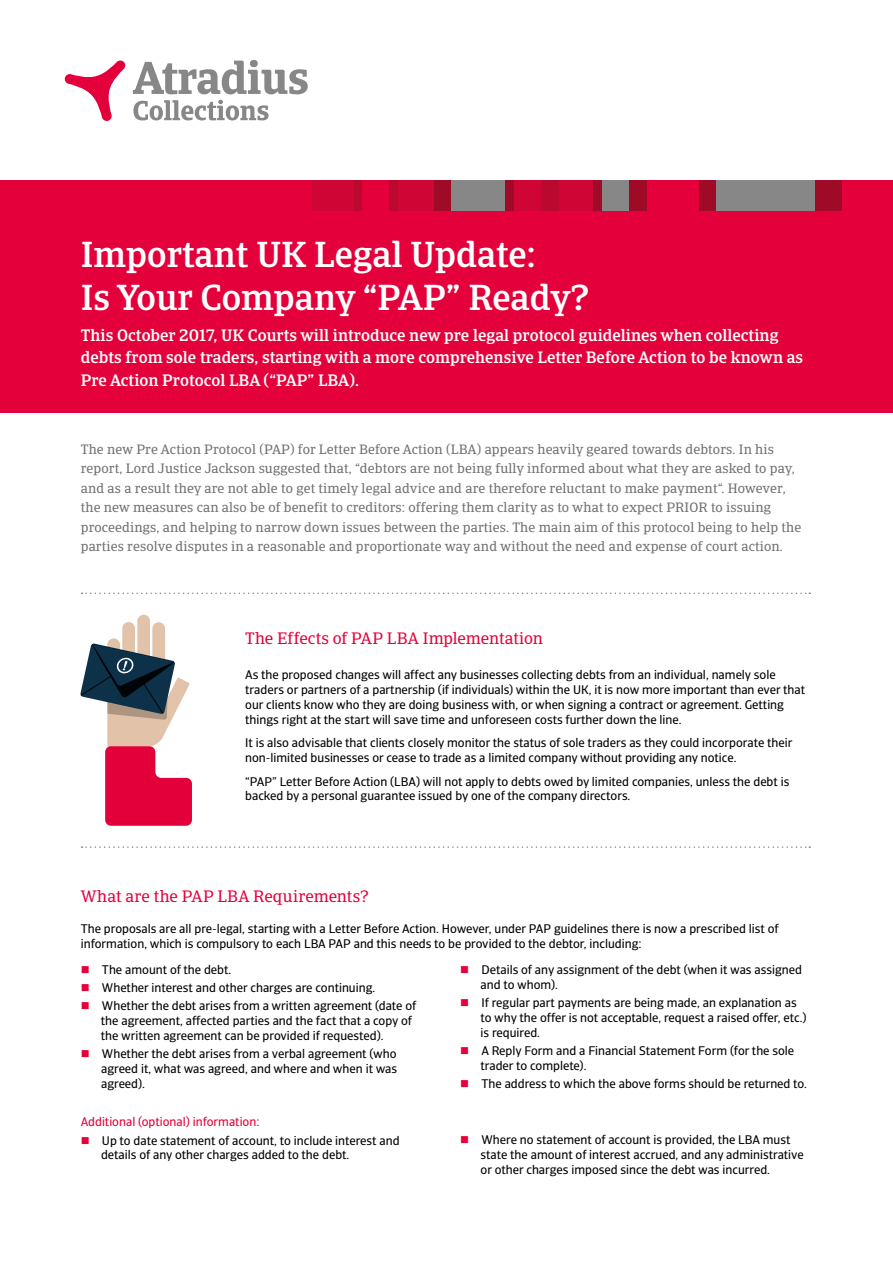
<style>
.page{position:relative;width:893px;height:1263px;background:#fff}
.page>*{position:absolute;margin:0;border:0;box-sizing:border-box;transform-origin:0 0}
.t1{font:500 36px/43.2px "Catalana";color:#fff}
.t2{font:500 16.5px/22.5px "Catalana";letter-spacing:.005em;color:#fff}
.t3{font:16.5px "Catalana";letter-spacing:.005em;color:#e4003a}
.t4{font:13.5px/19.5px "Catalana";letter-spacing:.01em;color:#706f6f}
.t5{font:12.45px/15px "Catalana Sans";color:#000}
.t6{font:12.45px "Catalana Sans";color:#e4003a}
.s1{color:#e4003a}
</style>
<div class="page">
<div style="left:0;top:211px;width:893px;height:201px;background:#e4003a"></div>
<div style="left:0;top:180px;width:893px;height:31px;background:#e4003a"></div>
<div style="left:353px;top:180px;width:9px;height:31px;background:#ba092f"></div>
<div style="left:312px;top:180px;width:41px;height:31px;background:#cf0535"></div>
<div style="left:398px;top:180px;width:36px;height:31px;background:#cf0535"></div>
<div style="left:559px;top:180px;width:34px;height:31px;background:#cf0535"></div>
<div style="left:434px;top:180px;width:18px;height:31px;background:#9f0b27"></div>
<div style="left:541px;top:180px;width:18px;height:31px;background:#ba092f"></div>
<div style="left:629px;top:180px;width:18px;height:31px;background:#9f0b27"></div>
<div style="left:815px;top:180px;width:26px;height:31px;background:#9f0b27"></div>
<div style="left:699px;top:180px;width:17px;height:31px;background:#9f0b27"></div>
<div style="left:389px;top:180px;width:9px;height:31px;background:#ba092f"></div>
<div style="left:452px;top:180px;width:53px;height:31px;background:#878787"></div>
<div style="left:716px;top:180px;width:99px;height:31px;background:#878787"></div>
<div style="left:505px;top:180px;width:9px;height:31px;background:#9f0b27"></div>
<div style="left:514px;top:180px;width:27px;height:31px;background:#cf0535"></div>
<div style="left:602px;top:180px;width:27px;height:31px;background:#878787"></div>
<div style="left:593px;top:180px;width:9px;height:31px;background:#9f0b27"></div>
<svg style="left:65px;top:60px;width:61px;height:61px"></svg>
<svg style="left:133px;top:60px;width:175px;height:34px"></svg>
<svg style="left:133px;top:100px;width:136px;height:20px"></svg>
<svg style="left:82px;top:592px;width:728px;height:2px"></svg>
<svg style="left:81px;top:615px;width:111px;height:210px"></svg>
<svg style="left:82px;top:846px;width:728px;height:2px"></svg>
<h1 class="t1" style="left:81px;top:233px;width:510px">Important UK Legal Update:<br>Is Your Company “PAP” Ready?</h1>
<h2 class="t2" style="left:81px;top:324px;width:724px">This October 2017, UK Courts will introduce new pre legal protocol guidelines when collecting debts from sole traders, starting with a more comprehensive Letter Before Action to be known as<br>Pre Action Protocol LBA (“PAP” LBA).</h2>
<p class="t4" style="left:81px;top:439px;width:722px">The new Pre Action Protocol (PAP) for Letter Before Action (LBA) appears heavily geared towards debtors. In his report, Lord Justice Jackson suggested that, “debtors are not being fully informed about what they are asked to pay, and as a result they are not able to get timely legal advice and are therefore reluctant to make payment“. However, the new measures can also be of benefit to creditors: offering them clarity as to what to expect PRIOR to issuing proceedings, and helping to narrow down issues between the parties. The main aim of this protocol being to help the parties resolve disputes in a reasonable and proportionate way and without the need and expense of court action.</p>
<h2 class="t3" style="left:245px;top:628px;width:299px">The Effects of PAP LBA Implementation</h2>
<p class="t5" style="left:245px;top:667px;width:561px">As the proposed changes will affect any businesses collecting debts from an individual, namely sole traders or partners of a partnership (if individuals) within the UK, it is now more important than ever that our clients know who they are doing business with, or when signing a contract or agreement. Getting things right at the start will save time and unforeseen costs further down the line.</p>
<p class="t5" style="left:245px;top:735px;width:549px">It is also advisable that clients closely monitor the status of sole traders as they could incorporate their non-limited businesses or cease to trade as a limited company without providing any notice.</p>
<p class="t5" style="left:245px;top:774px;width:546px">“PAP” Letter Before Action (LBA) will not apply to debts owed by limited companies, unless the debt is backed by a personal guarantee issued by one of the company directors.</p>
<h2 class="t3" style="left:81px;top:886px;width:289px">What are the PAP LBA Requirements?</h2>
<p class="t5" style="left:81px;top:921px;width:699px">The proposals are all pre-legal, starting with a Letter Before Action. However, under PAP guidelines there is now a prescribed list of information, which is compulsory to each LBA PAP and this needs to be provided to the debtor, including:</p>
<p class="t5" style="left:81px;top:963px;width:152px"><span class="s1">■</span> The amount of the debt.</p>
<p class="t5" style="left:81px;top:981px;width:296px"><span class="s1">■</span> Whether interest and other charges are continuing.</p>
<p class="t5" style="left:101px;top:999px;width:317px;text-indent:-20px"><span class="s1">■</span> Whether the debt arises from a written agreement (date of the agreement, affected parties and the fact that a copy of the written agreement can be provided if requested).</p>
<p class="t5" style="left:101px;top:1047px;width:297px;text-align:justify;text-indent:-20px"><span class="s1">■</span> Whether the debt arises from a verbal agreement (who agreed it, what was agreed, and where and when it was agreed).</p>
<p class="t5" style="left:481px;top:963px;width:323px;text-indent:-20px"><span class="s1">■</span> Details of any assignment of the debt (when it was assigned and to whom).</p>
<p class="t5" style="left:480px;top:996px;width:328px;text-indent:-20px"><span class="s1">■</span> If regular part payments are being made, an explanation as to why the offer is not acceptable, request a raised offer, etc.) is required.</p>
<p class="t5" style="left:480px;top:1043px;width:315px;text-indent:-20px"><span class="s1">■</span> A Reply Form and a Financial Statement Form (for the sole trader to complete).</p>
<p class="t5" style="left:460px;top:1076px;width:348px"><span class="s1">■</span> The address to which the above forms should be returned to.</p>
<p class="t6" style="left:81px;top:1114px;width:180px">Additional (optional) information:</p>
<p class="t5" style="left:101px;top:1133px;width:300px;text-indent:-20px"><span class="s1">■</span> Up to date statement of account, to include interest and details of any other charges added to the debt.</p>
<p class="t5" style="left:481px;top:1133px;width:325px;text-indent:-20px"><span class="s1">■</span> Where no statement of account is provided, the LBA must state the amount of interest accrued, and any administrative or other charges imposed since the debt was incurred.</p>
</div>
